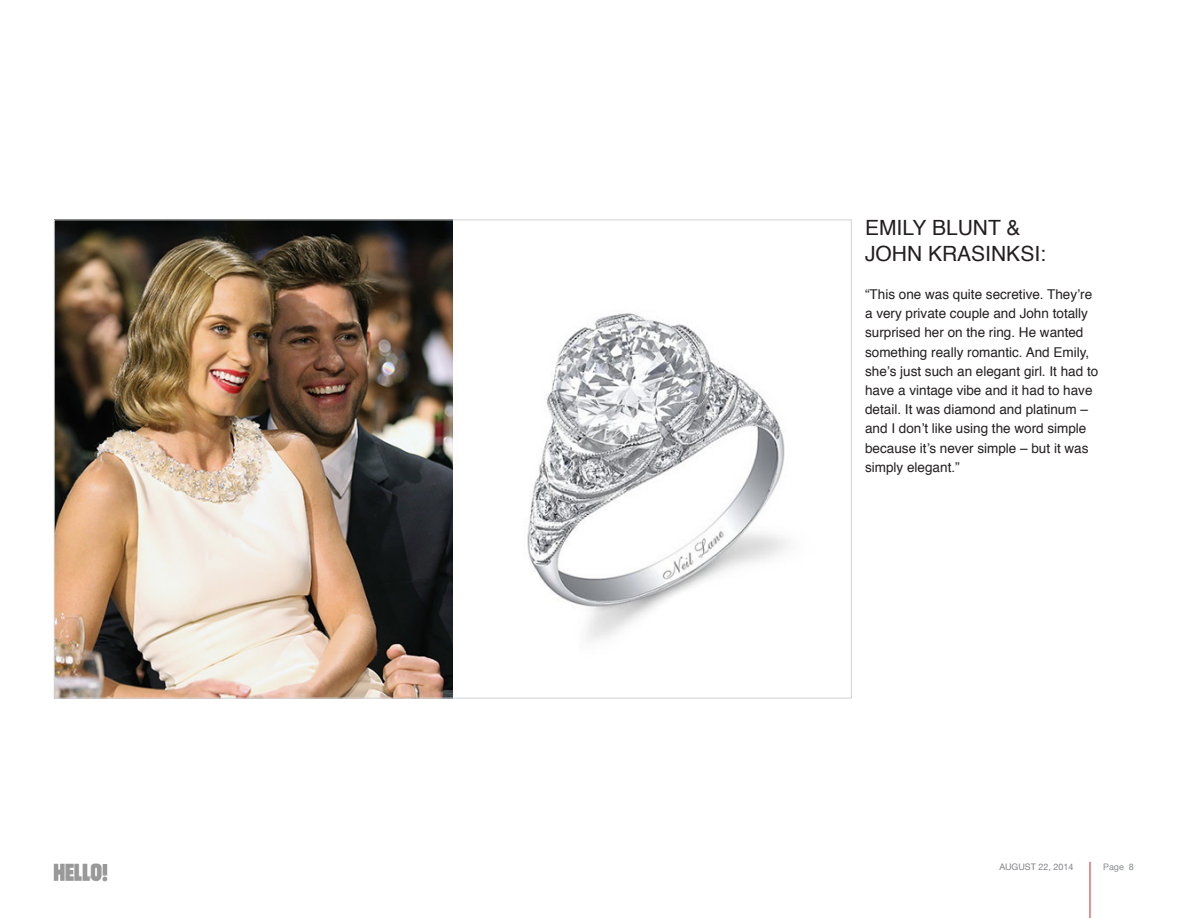
<style>
.page{position:relative;width:1188px;height:918px;background:#fff}
.page>*{position:absolute;margin:0;border:0;box-sizing:border-box;transform-origin:0 0}
.t1{font:21px "Helvetica";color:#231f20}
.t2{font:13.5px/19.2px "Helvetica";color:#231f20}
.t3{font:9px "Helvetica Neue";color:#818285}
.t4{font:9px "Helvetica Neue";color:#8a8c8f}
</style>
<div class="page">
<hr style="left:1090px;top:862px;width:1px;height:56px;background:#d1232a">
<img style="left:53px;top:863px;width:55px;height:19px">
<img style="left:56px;top:222px;width:732px;height:474px">
<p class="t1" style="left:865px;top:212px;width:157px">EMILY BLUNT &amp;</p>
<p class="t1" style="left:865px;top:237px;width:182px">JOHN KRASINKSI:</p>
<p class="t2" style="left:865px;top:285px;width:229px">“This one was quite secretive. They’re</p>
<p class="t2" style="left:865px;top:304px;width:224px">a very private couple and John totally</p>
<p class="t2" style="left:865px;top:323px;width:235px">surprised her on the ring. He wanted something really romantic. And Emily, she’s just such an elegant girl. It had to have a vintage vibe and it had to have detail. It was diamond and platinum –</p>
<p class="t2" style="left:865px;top:419px;width:223px">and I don’t like using the word simple</p>
<p class="t2" style="left:865px;top:439px;width:225px">because it’s never simple – but it was simply elegant.”</p>
<p class="t3" style="left:999px;top:860px;width:76px">AUGUST 22, 2014</p>
<p class="t4" style="left:1103px;top:860px;width:32px">Page 8</p>
</div>
